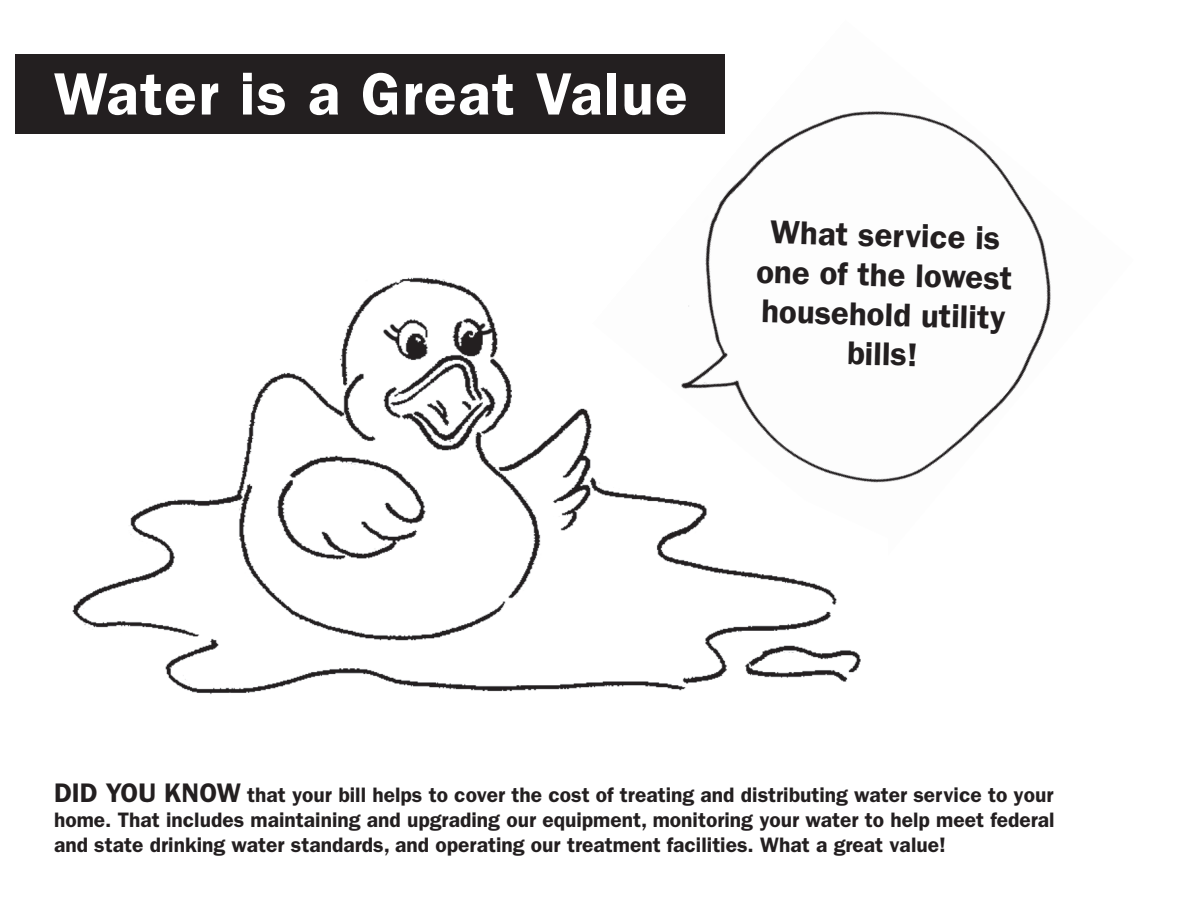
<style>
.page{position:relative;width:1188px;height:918px;background:#fff}
.page>*{position:absolute;margin:0;border:0;box-sizing:border-box;transform-origin:0 0}
.t1{font:600 60px "ITC Franklin Gothic Std";letter-spacing:.025em;color:#fff}
.Body_Copy{font:600 33px/39.6px "ITC Franklin Gothic Std";color:#231f20;text-align:center}
.Body_Copy-2{font:600 21px/25.2px "ITC Franklin Gothic Std";color:#231f20;text-align:justify}
.s1{font-size:27px}
</style>
<div class="page">
<img style="left:705px;top:111px;width:346px;height:371px">
<img style="left:72px;top:266px;width:816px;height:428px">
<div style="left:16px;top:54px;width:709px;height:80px;background:#231f20"></div>
<p class="t1" style="left:40px;top:50px;width:517px">Water is a bargain</p>
<p class="t1" style="left:54px;top:58px;width:635px">Water is a Great Value</p>
<p class="Body_Copy" style="left:759px;top:211px;width:258px;rotate:2deg">What service is one of the lowest household utility bills!</p>
<p class="Body_Copy-2" style="left:54px;top:782px;width:1002px"><span class="s1">DID YOU KNOW</span> that your bill helps to cover the cost of treating and distributing water service to your home. That includes maintaining and upgrading our equipment, monitoring your water to help meet federal and state drinking water standards, and operating our treatment facilities. What a great value!</p>
</div>
